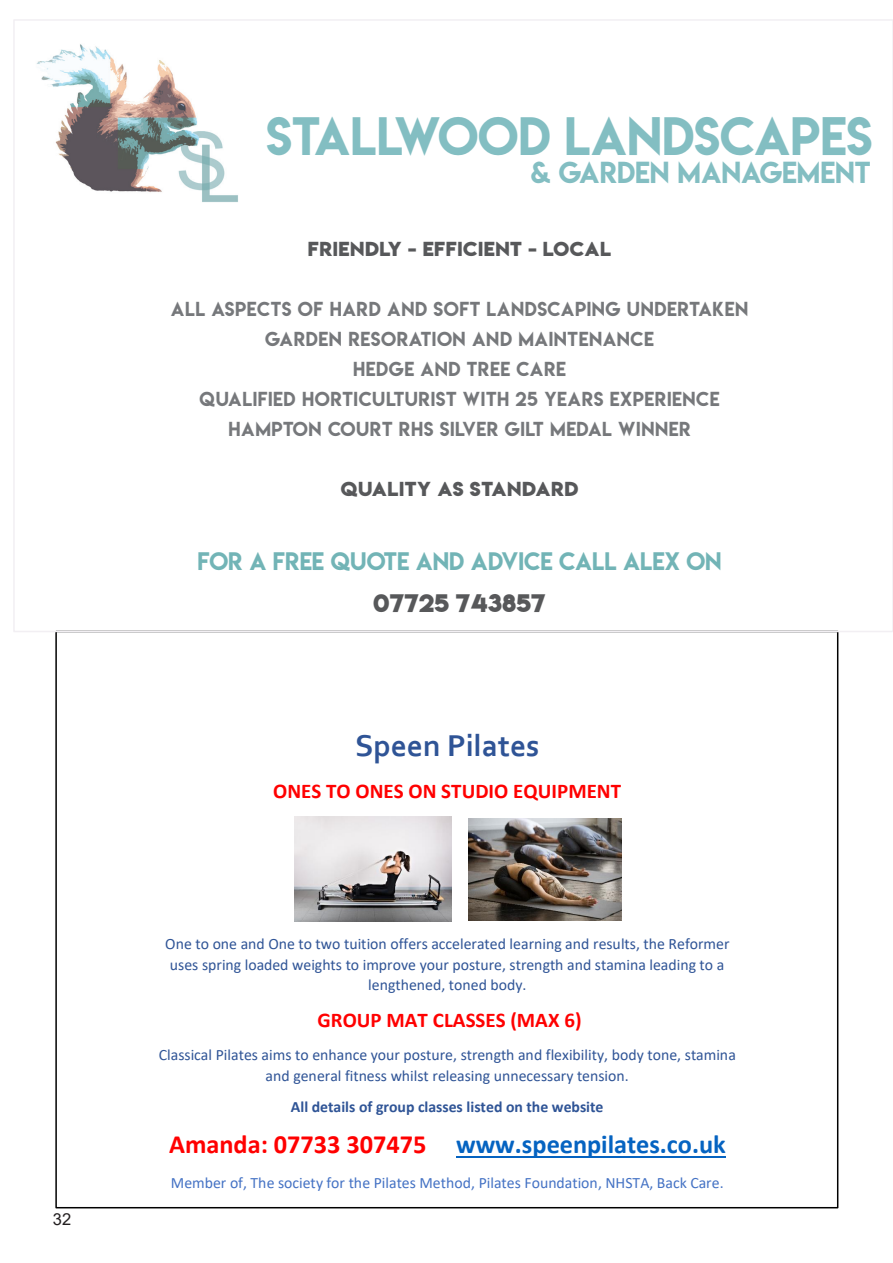
<style>
.page{position:relative;width:893px;height:1263px;background:#fff}
.page>*{position:absolute;margin:0;border:0;box-sizing:border-box;transform-origin:0 0}
.t1{font:48px "Lemon Milk";color:#83bec2}
.t2{font:700 31.5px "Corbel";color:#2f5496}
.t3{font:27px "Lemon Milk";color:#83bec2}
.t4{font:700 26.4px "Calibri";color:#0563c1}
.t5{font:22.5px "Lemon Milk";color:#72b4b6}
.t6{font:22.5px "Lemon Milkbold";color:#57585a}
.t7{font:700 21px "Calibri";color:#f00}
.t8{font:18px/30px "Lemon Milk";letter-spacing:.03em;color:#76787b;text-align:center}
.t9{font:18px "Lemon Milkbold";letter-spacing:.03em;color:#57585a}
.t10{font:18px "Arial";color:#231f20}
.t11{font:16.5px "Arial";color:#231f20}
.t12{font:15.75px/20.7px "Calibri";color:#2f5496;text-align:center}
.t13{font:15.75px "Calibri";color:#4472c4}
.t14{font:700 15.75px "Calibri";color:#2f5496}
.s1{color:#f00}
</style>
<div class="page">
<hr style="left:456px;top:1156px;width:270px;height:2px;background:#0563c1">
<img style="left:294px;top:816px;width:158px;height:105px">
<img style="left:468px;top:819px;width:153px;height:102px">
<img style="left:36px;top:44px;width:202px;height:158px">
<p class="t11" style="left:53px;top:1213px;width:20px">32</p>
<p class="t10" style="left:55px;top:1217px;width:22px">32</p>
<h1 class="t1" style="left:266px;top:102px;width:608px">STALLWOOD LANDSCAPES</h1>
<h3 class="t3" style="left:530px;top:153px;width:342px">&amp; GARDEN MANAGEMENT</h3>
<p class="t9" style="left:308px;top:235px;width:305px">FRIENDLY - EFFICIENT - LOCAL</p>
<p class="t8" style="left:171px;top:293px;width:579px">ALL ASPECTS OF HARD AND SOFT LANDSCAPING UNDERTAKEN GARDEN RESORATION AND MAINTENANCE<br>HEDGE AND TREE CARE<br>QUALIFIED HORTICULTURIST WITH 25 YEARS EXPERIENCE HAMPTON COURT RHS SILVER GILT MEDAL WINNER</p>
<p class="t9" style="left:341px;top:475px;width:239px">QUALITY AS STANDARD</p>
<h3 class="t5" style="left:198px;top:545px;width:526px">FOR A FREE QUOTE AND ADVICE CALL ALEX ON</h3>
<h3 class="t6" style="left:373px;top:587px;width:174px">07725 743857</h3>
<h2 class="t2" style="left:355px;top:733px;width:186px">Speen Pilates</h2>
<h3 class="t7" style="left:273px;top:782px;width:349px">ONES TO ONES ON STUDIO EQUIPMENT</h3>
<p class="t12" style="left:165px;top:934px;width:566px">One to one and One to two tuition offers accelerated learning and results, the Reformer uses spring loaded weights to improve your posture, strength and stamina leading to a lengthened, toned body.</p>
<h3 class="t7" style="left:317px;top:1011px;width:266px">GROUP MAT CLASSES (MAX 6)</h3>
<p class="t12" style="left:159px;top:1045px;width:579px">Classical Pilates aims to enhance your posture, strength and flexibility, body tone, stamina and general fitness whilst releasing unnecessary tension.</p>
<p class="t14" style="left:291px;top:1100px;width:314px">All details of group classes listed on the website</p>
<h3 class="t4" style="left:169px;top:1133px;width:558px"><span class="s1">Amanda: 07733 307475</span> www.speenpilates.co.uk</h3>
<p class="t13" style="left:171px;top:1177px;width:554px">Member of, The society for the Pilates Method, Pilates Foundation, NHSTA, Back Care.</p>
</div>
